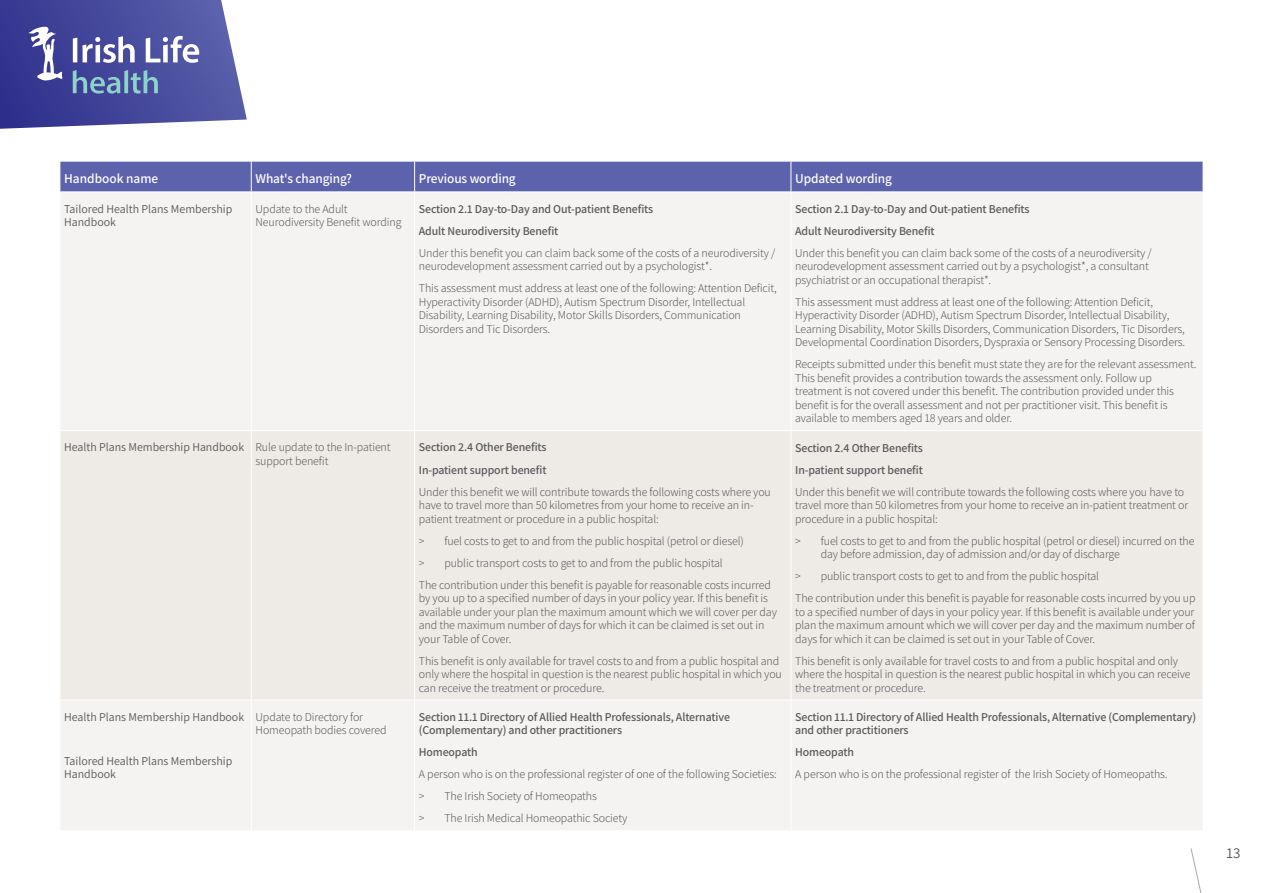
<style>
.page{position:relative;width:1263px;height:893px;background:#fff}
.page>*{position:absolute;margin:0;border:0;box-sizing:border-box;transform-origin:0 0}
.t1{font:15px "Assistant";color:#58595b}
.t2{font:600 13.5px "Assistant";letter-spacing:-.01em;color:#fff}
.t3{font:300 12px/13.5px "Assistant";letter-spacing:-.01em;color:#58595b}
.t4{font:600 12px/22px "Assistant";letter-spacing:-.01em;color:#58595b}
.t5{font:12px/13.5px "Assistant";color:#58595b}
.s1{font-weight:400}
</style>
<div class="page">
<div style="left:61px;top:162px;width:1142px;height:30px;background:#5c62ac"></div>
<div style="left:61px;top:193px;width:1141px;height:637px;background:#f5f3f1"></div>
<div style="left:61px;top:431px;width:1142px;height:269px;background:#eeebe7"></div>
<hr style="left:251px;top:192px;width:1px;height:238px;background:#fff">
<hr style="left:414px;top:192px;width:1px;height:238px;background:#fff">
<hr style="left:790px;top:192px;width:1px;height:238px;background:#fff">
<hr style="left:251px;top:431px;width:1px;height:269px;background:#fff">
<hr style="left:414px;top:431px;width:1px;height:269px;background:#fff">
<hr style="left:790px;top:431px;width:1px;height:269px;background:#fff">
<hr style="left:251px;top:700px;width:1px;height:130px;background:#fff">
<hr style="left:414px;top:700px;width:1px;height:130px;background:#fff">
<hr style="left:790px;top:700px;width:1px;height:130px;background:#fff">
<hr style="left:60px;top:430px;width:191px;height:1px;background:#fff">
<hr style="left:251px;top:430px;width:164px;height:1px;background:#fff">
<hr style="left:415px;top:430px;width:376px;height:1px;background:#fff">
<hr style="left:791px;top:430px;width:412px;height:1px;background:#fff">
<hr style="left:60px;top:700px;width:191px;height:1px;background:#fff">
<hr style="left:251px;top:700px;width:164px;height:1px;background:#fff">
<hr style="left:415px;top:700px;width:376px;height:1px;background:#fff">
<hr style="left:791px;top:700px;width:412px;height:1px;background:#fff">
<hr style="left:251px;top:161px;width:1px;height:31px;background:#fff">
<hr style="left:414px;top:161px;width:1px;height:31px;background:#fff">
<hr style="left:790px;top:161px;width:1px;height:31px;background:#fff">
<svg style="left:0;top:0;width:247px;height:129px;background:#6166aa"></svg>
<svg style="left:1190px;top:848px;width:12px;height:45px"></svg>
<p class="t2" style="left:64px;top:170px;width:96px">Handbook name</p>
<p class="t2" style="left:255px;top:170px;width:98px">What's changing?</p>
<p class="t2" style="left:419px;top:170px;width:98px">Previous wording</p>
<p class="t2" style="left:795px;top:170px;width:98px">Updated wording</p>
<p class="t5" style="left:64px;top:201px;width:170px">Tailored Health Plans Membership<br>Handbook</p>
<p class="t3" style="left:255px;top:201px;width:147px">Update to the Adult<br>Neurodiversity Benefit wording</p>
<p class="t4" style="left:419px;top:197px;width:236px">Section 2.1 Day-to-Day and Out-patient Benefits<br>Adult Neurodiversity Benefit</p>
<p class="t3" style="left:419px;top:245px;width:358px">Under this benefit you can claim back some of the costs of a neurodiversity / neurodevelopment assessment carried out by a psychologist*.</p>
<p class="t3" style="left:419px;top:281px;width:360px">This assessment must address at least one of the following: Attention Deficit, Hyperactivity Disorder (ADHD), Autism Spectrum Disorder, Intellectual Disability, Learning Disability, Motor Skills Disorders, Communication Disorders and Tic Disorders.</p>
<p class="t4" style="left:795px;top:197px;width:236px">Section 2.1 Day-to-Day and Out-patient Benefits<br>Adult Neurodiversity Benefit</p>
<p class="t3" style="left:795px;top:245px;width:358px">Under this benefit you can claim back some of the costs of a neurodiversity / neurodevelopment assessment carried out by a psychologist*, a consultant psychiatrist or an occupational therapist*.</p>
<p class="t3" style="left:795px;top:294px;width:391px">This assessment must address at least one of the following: Attention Deficit, Hyperactivity Disorder (ADHD), Autism Spectrum Disorder, Intellectual Disability, Learning Disability, Motor Skills Disorders, Communication Disorders, Tic Disorders, Developmental Coordination Disorders, Dyspraxia or Sensory Processing Disorders.</p>
<p class="t3" style="left:795px;top:357px;width:403px">Receipts submitted under this benefit must state they are for the relevant assessment.<br>This benefit provides a contribution towards the assessment only. Follow up treatment is not covered under this benefit. The contribution provided under this benefit is for the overall assessment and not per practitioner visit. This benefit is available to members aged 18 years and older.</p>
<p class="t3" style="left:255px;top:440px;width:137px;text-indent:-191px"><span class="s1">Health Plans Membership Handbook</span> Rule update to the In-patient support benefit</p>
<p class="t4" style="left:419px;top:436px;width:129px">Section 2.4 Other Benefits<br>In-patient support benefit</p>
<p class="t3" style="left:419px;top:484px;width:354px">Under this benefit we will contribute towards the following costs where you have to travel more than 50 kilometres from your home to receive an in&shy;patient treatment or procedure in a public hospital:</p>
<p class="t3" style="left:419px;top:529px;width:354px;line-height:22px">&gt; fuel costs to get to and from the public hospital (petrol or diesel)<br>&gt; public transport costs to get to and from the public hospital<br>The contribution under this benefit is payable for reasonable costs incurred</p>
<p class="t3" style="left:419px;top:591px;width:360px">by you up to a specified number of days in your policy year. If this benefit is available under your plan the maximum amount which we will cover per day and the maximum number of days for which it can be claimed is set out in your Table of Cover.</p>
<p class="t3" style="left:419px;top:653px;width:364px">This benefit is only available for travel costs to and from a public hospital and only where the hospital in question is the nearest public hospital in which you can receive the treatment or procedure.</p>
<p class="t5" style="left:64px;top:709px;width:181px">Health Plans Membership Handbook</p>
<p class="t5" style="left:64px;top:753px;width:170px">Tailored Health Plans Membership<br>Handbook</p>
<p class="t3" style="left:255px;top:709px;width:133px">Update to Directory for<br>Homeopath bodies covered</p>
<p class="t4" style="left:419px;top:709px;width:313px;line-height:13.5px">Section 11.1 Directory of Allied Health Professionals, Alternative (Complementary) and other practitioners</p>
<p class="t4" style="left:419px;top:741px;width:60px">Homeopath</p>
<p class="t3" style="left:419px;top:763px;width:359px;line-height:22px">A person who is on the professional register of one of the following Societies: &gt; The Irish Society of Homeopaths<br>&gt; The Irish Medical Homeopathic Society</p>
<p class="t4" style="left:795px;top:436px;width:129px">Section 2.4 Other Benefits<br>In-patient support benefit</p>
<p class="t3" style="left:795px;top:484px;width:394px">Under this benefit we will contribute towards the following costs where you have to travel more than 50 kilometres from your home to receive an in-patient treatment or procedure in a public hospital:</p>
<p class="t3" style="left:821px;top:533px;width:375px;text-indent:-26px">&gt; fuel costs to get to and from the public hospital (petrol or diesel) incurred on the day before admission, day of admission and/or day of discharge</p>
<p class="t3" style="left:795px;top:564px;width:402px;line-height:22px">&gt; public transport costs to get to and from the public hospital<br>The contribution under this benefit is payable for reasonable costs incurred by you up</p>
<p class="t3" style="left:795px;top:604px;width:401px;text-align:justify">to a specified number of days in your policy year. If this benefit is available under your plan the maximum amount which we will cover per day and the maximum number of days for which it can be claimed is set out in your Table of Cover.</p>
<p class="t3" style="left:795px;top:653px;width:397px">This benefit is only available for travel costs to and from a public hospital and only where the hospital in question is the nearest public hospital in which you can receive the treatment or procedure.</p>
<p class="t4" style="left:795px;top:709px;width:402px;line-height:13.5px">Section 11.1 Directory of Allied Health Professionals, Alternative (Complementary) and other practitioners</p>
<p class="t4" style="left:795px;top:741px;width:60px">Homeopath</p>
<p class="t3" style="left:795px;top:767px;width:374px">A person who is on the professional register of the Irish Society of Homeopaths.</p>
<p class="t1" style="left:1226px;top:843px;width:16px">13</p>
</div>
